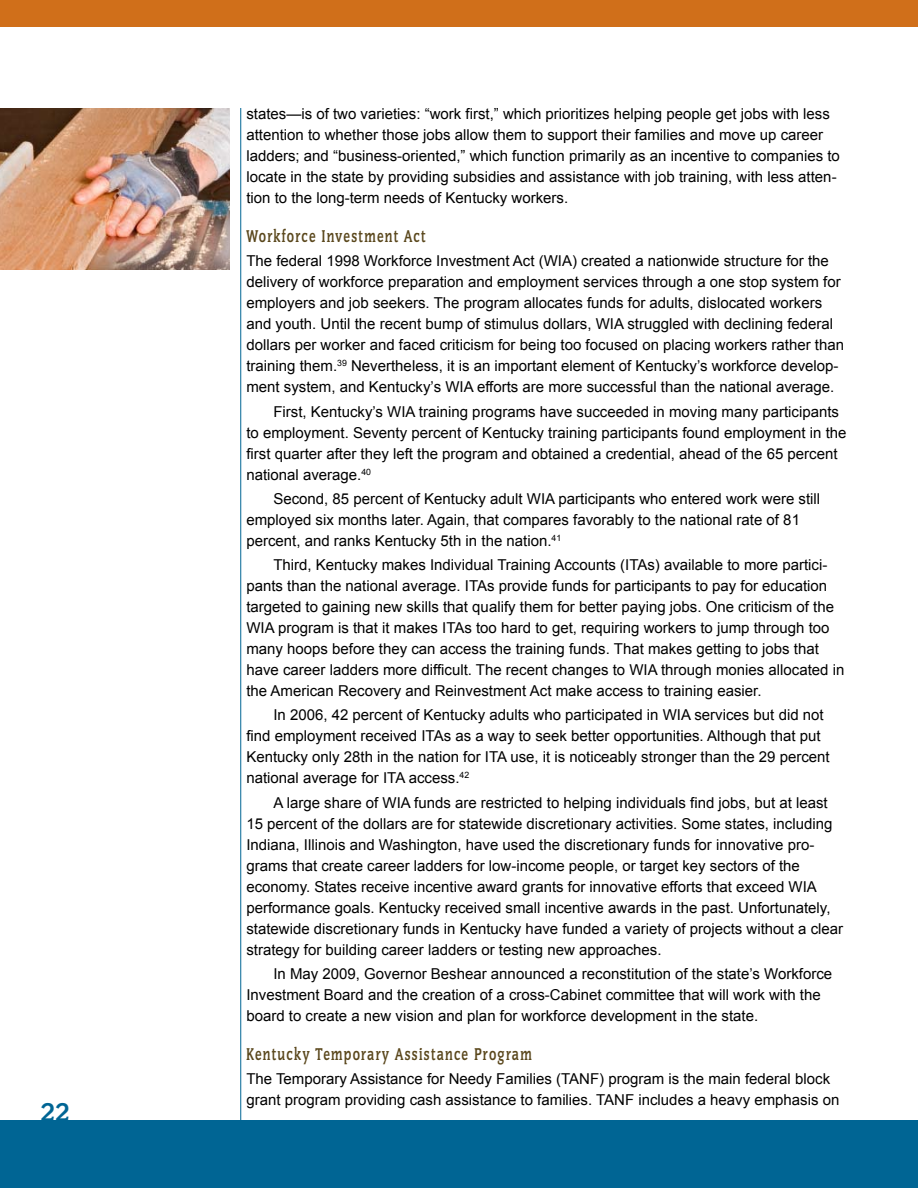
<style>
.page{position:relative;width:918px;height:1188px;background:#fff}
.page>*{position:absolute;margin:0;border:0;box-sizing:border-box;transform-origin:0 0}
.t1{font:700 27px "Senate";color:#006594}
.t2{font:700 18px "Senate Condensed";letter-spacing:.07em;color:#5a471c}
.t3{font:15px/21px "Arial";color:#000}
</style>
<div class="page">
<div style="left:0;top:1120px;width:918px;height:68px;background:#006594"></div>
<div style="left:0;top:0;width:918px;height:27px;background:#d06f1a"></div>
<hr style="left:240px;top:108px;width:1px;height:1021px;background:#006594">
<img style="left:0;top:108px;width:230px;height:162px">
<h1 class="t1" style="left:40px;top:1098px;width:31px">22</h1>
<p class="t3" style="left:246px;top:103px;width:595px">states—is of two varieties: “work first,” which prioritizes helping people get jobs with less attention to whether those jobs allow them to support their families and move up career ladders; and “business-oriented,” which function primarily as an incentive to companies to locate in the state by providing subsidies and assistance with job training, with less atten - tion to the long-term needs of Kentucky workers.</p>
<p class="t2" style="left:246px;top:227px;width:181px">Workforce Investment Act</p>
<p class="t3" style="left:246px;top:251px;width:599px">The federal 1998 Workforce Investment Act (WIA) created a nationwide structure for the delivery of workforce preparation and employment services through a one stop system for employers and job seekers. The program allocates funds for adults, dislocated workers and youth. Until the recent bump of stimulus dollars, WIA struggled with declining federal dollars per worker and faced criticism for being too focused on placing workers rather than training them.<sup>39</sup> Nevertheless, it is an important element of Kentucky’s workforce develop - ment system, and Kentucky’s WIA efforts are more successful than the national average.</p>
<p class="t3" style="left:246px;top:401px;width:602px;text-indent:27px">First, Kentucky’s WIA training programs have succeeded in moving many participants to employment. Seventy percent of Kentucky training participants found employment in the first quarter after they left the program and obtained a credential, ahead of the 65 percent national average.<sup>40</sup></p>
<p class="t3" style="left:246px;top:488px;width:575px;text-indent:27px">Second, 85 percent of Kentucky adult WIA participants who entered work were still employed six months later. Again, that compares favorably to the national rate of 81 percent, and ranks Kentucky 5th in the nation.<sup>41</sup></p>
<p class="t3" style="left:246px;top:555px;width:600px;text-indent:27px">Third, Kentucky makes Individual Training Accounts (ITAs) available to more partici - pants than the national average. ITAs provide funds for participants to pay for education targeted to gaining new skills that qualify them for better paying jobs. One criticism of the WIA program is that it makes ITAs too hard to get, requiring workers to jump through too many hoops before they can access the training funds. That makes getting to jobs that have career ladders more difficult. The recent changes to WIA through monies allocated in the American Recovery and Reinvestment Act make access to training easier.</p>
<p class="t3" style="left:246px;top:705px;width:585px;text-indent:27px">In 2006, 42 percent of Kentucky adults who participated in WIA services but did not find employment received ITAs as a way to seek better opportunities. Although that put Kentucky only 28th in the nation for ITA use, it is noticeably stronger than the 29 percent national average for ITA access.<sup>42</sup></p>
<p class="t3" style="left:246px;top:792px;width:598px;text-indent:27px">A large share of WIA funds are restricted to helping individuals find jobs, but at least 15 percent of the dollars are for statewide discretionary activities. Some states, including Indiana, Illinois and Washington, have used the discretionary funds for innovative pro - grams that create career ladders for low-income people, or target key sectors of the economy. States receive incentive award grants for innovative efforts that exceed WIA performance goals. Kentucky received small incentive awards in the past. Unfortunately, statewide discretionary funds in Kentucky have funded a variety of projects without a clear strategy for building career ladders or testing new approaches.</p>
<p class="t3" style="left:246px;top:963px;width:587px;text-indent:27px">In May 2009, Governor Beshear announced a reconstitution of the state’s Workforce<br>Investment Board and the creation of a cross-Cabinet committee that will work with the board to create a new vision and plan for workforce development in the state.</p>
<p class="t2" style="left:246px;top:1045px;width:287px">Kentucky Temporary Assistance Program</p>
<p class="t3" style="left:246px;top:1069px;width:595px">The Temporary Assistance for Needy Families (TANF) program is the main federal block grant program providing cash assistance to families. TANF includes a heavy emphasis on</p>
</div>
